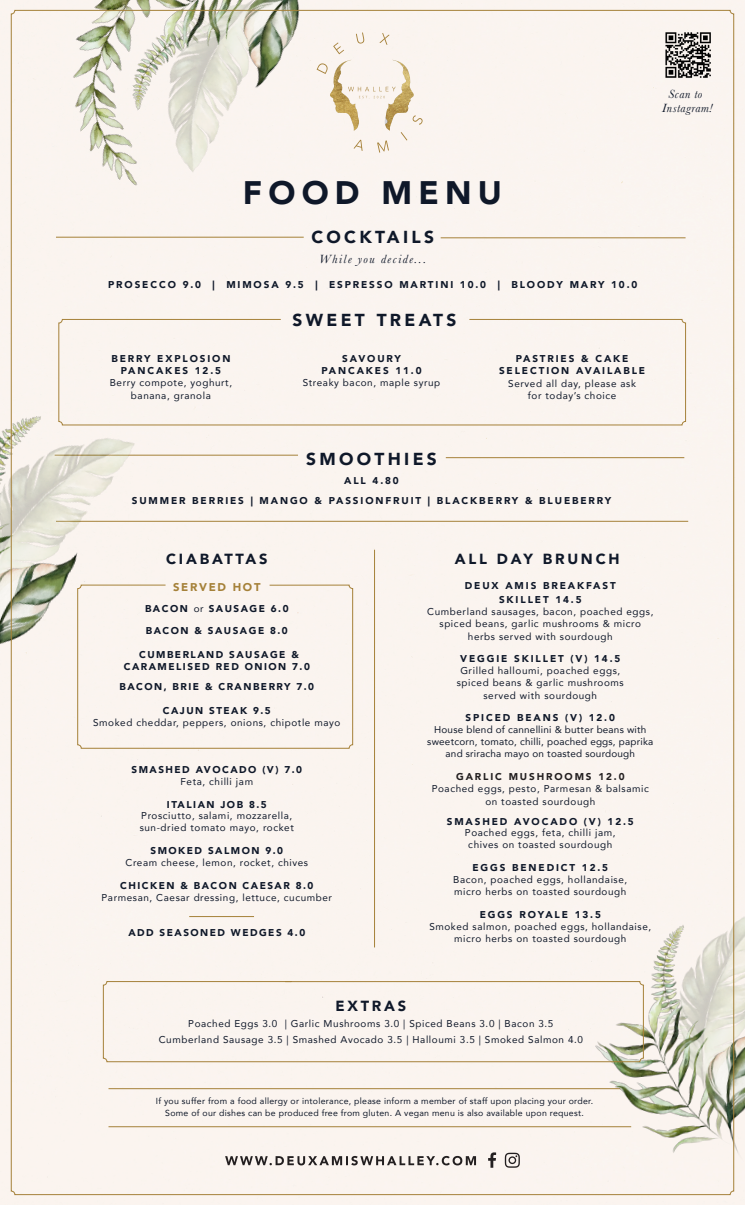
<style>
.page{position:relative;width:745px;height:1205px;background:#fff}
.page>*{position:absolute;margin:0;border:0;box-sizing:border-box;transform-origin:0 0}
.t1{font:900 32.5px "Avenir";letter-spacing:.19em;color:#0f1829}
.t2{font:900 17.38px "Avenir";letter-spacing:.19em;color:#0f1829}
.t3{font:900 14.62px "Avenir";letter-spacing:.19em;color:#0f1829}
.t4{font:italic 12.38px "Baskerville";letter-spacing:.12em;color:#0f1829}
.t5{font:italic 12.38px/13.8px "Baskerville";letter-spacing:.04em;color:#0f1829;text-align:center}
.t6{font:900 11.25px "Avenir";letter-spacing:.15em;color:#a58139}
.t7{font:9.88px/11.9px "Avenir";letter-spacing:.06em;color:#0f1829;text-align:center}
.t8{font:900 9.88px/20px "Avenir";letter-spacing:.19em;color:#0f1829;text-align:center}
.t9{font:900 9.88px/11.9px "Avenir";letter-spacing:.15em;color:#0f1829;text-align:center}
.t10{font:9.88px/11.9px "Avenir";letter-spacing:.02em;color:#0f1829;text-align:center}
.t11{font:8.75px/12.5px "Avenir";letter-spacing:.03em;color:#0f1829;text-align:center}
.s1{font-weight:900}
.s2{font-weight:400}
.s3{font-weight:900;color:#231f20}
</style>
<div class="page">
<div style="left:0;top:0;width:744px;height:1205px;background:#faf4ef"></div>
<svg style="left:398px;top:60px;width:24px;height:93px"></svg>
<hr style="left:374px;top:550px;width:1px;height:397px;background:#a58139">
<div style="left:58px;top:319px;width:627px;height:106px;border:1px solid #a58139;border-radius:4px"></div>
<hr style="left:56px;top:237px;width:247px;height:1px;background:#a58139">
<hr style="left:440px;top:237px;width:245px;height:1px;background:#a58139">
<hr style="left:445px;top:457px;width:239px;height:1px;background:#a58139">
<hr style="left:56px;top:521px;width:631px;height:1px;background:#a58139">
<hr style="left:55px;top:455px;width:243px;height:1px;background:#a58139">
<hr style="left:108px;top:1088px;width:522px;height:1px;background:#a58139">
<hr style="left:189px;top:916px;width:65px;height:1px;background:#a58139">
<hr style="left:108px;top:1126px;width:522px;height:1px;background:#a58139">
<img style="left:330px;top:0;width:68px;height:204px">
<img style="left:0;top:390px;width:184px;height:347px">
<img style="left:555px;top:910px;width:189px;height:272px">
<img style="left:0;top:0;width:330px;height:219px">
<svg style="left:504px;top:1152px;width:15px;height:15px"></svg>
<svg style="left:488px;top:1152px;width:8px;height:15px"></svg>
<svg style="left:225px;top:1156px;width:250px;height:9px"></svg>
<img style="left:662px;top:30px;width:51px;height:52px">
<div style="left:103px;top:981px;width:540px;height:81px;border:1px solid #a58139;border-radius:4px"></div>
<div style="left:77px;top:585px;width:276px;height:163px;border:1px solid #a58139;border-radius:4px"></div>
<p class="t5" style="left:661px;top:87px;width:52px">Scan to<br>Instagram!</p>
<p class="t1" style="left:243px;top:165px;width:260px">FOOD MENU</p>
<p class="t2" style="left:311px;top:222px;width:124px">COCKTAILS</p>
<p class="t4" style="left:319px;top:251px;width:109px">While you decide...</p>
<p class="t8" style="left:108px;top:274px;width:530px">PROSECCO 9.0 | MIMOSA 9.5 | ESPRESSO MARTINI 10.0 | BLOODY MARY 10.0</p>
<p class="t2" style="left:292px;top:305px;width:165px">SWEET TREATS</p>
<p class="t7" style="left:110px;top:352px;width:124px;line-height:12.2px"><span class="s1">BERRY EXPLOSION<br>PANCAKES 12.5<br></span>Berry compote, yoghurt, banana, granola</p>
<p class="t7" style="left:302px;top:352px;width:139px"><span class="s1">SAVOURY<br>PANCAKES 11.0<br></span>Streaky bacon, maple syrup</p>
<p class="t7" style="left:498px;top:352px;width:147px;line-height:12.5px"><span class="s1">PASTRIES &amp; CAKE<br>SELECTION AVAILABLE<br></span>Served all day, please ask<br>for today’s choice</p>
<p class="t2" style="left:306px;top:444px;width:132px">SMOOTHIES</p>
<p class="t8" style="left:132px;top:471px;width:480px">ALL 4.80<br>SUMMER BERRIES | MANGO &amp; PASSIONFRUIT | BLACKBERRY &amp; BLUEBERRY</p>
<p class="t3" style="left:166px;top:547px;width:103px">CIABATTAS</p>
<p class="t6" style="left:173px;top:577px;width:89px">SERVED HOT</p>
<p class="t9" style="left:145px;top:602px;width:145px">BACON <span class="s2">or</span> SAUSAGE 6.0</p>
<p class="t9" style="left:146px;top:625px;width:143px">BACON &amp; SAUSAGE 8.0</p>
<p class="t9" style="left:124px;top:648px;width:187px">CUMBERLAND SAUSAGE &amp;<br>CARAMELISED RED ONION 7.0</p>
<p class="t9" style="left:119px;top:680px;width:196px">BACON, BRIE &amp; CRANBERRY 7.0</p>
<p class="t9" style="left:163px;top:704px;width:109px">CAJUN STEAK 9.5</p>
<p class="t7" style="left:93px;top:716px;width:249px">Smoked cheddar, peppers, onions, chipotle mayo</p>
<p class="t9" style="left:131px;top:763px;width:172px">SMASHED AVOCADO (V) 7.0<br><span class="s2">Feta, chilli jam</span></p>
<p class="t7" style="left:140px;top:798px;width:156px"><span class="s1">ITALIAN JOB 8.5<br></span>Prosciutto, salami, mozzarella, sun-dried tomato mayo, rocket</p>
<p class="t7" style="left:125px;top:845px;width:184px"><span class="s1">SMOKED SALMON 9.0<br></span>Cream cheese, lemon, rocket, chives</p>
<p class="t7" style="left:101px;top:880px;width:232px"><span class="s1">CHICKEN &amp; BACON CAESAR 8.0<br></span>Parmesan, Caesar dressing, lettuce, cucumber</p>
<p class="t9" style="left:128px;top:926px;width:178px">ADD SEASONED WEDGES 4.0</p>
<p class="t3" style="left:454px;top:547px;width:166px">ALL DAY BRUNCH</p>
<p class="t8" style="left:464px;top:578px;width:152px;line-height:13.6px">DEUX AMIS BREAKFAST<br>SKILLET 14.5</p>
<p class="t7" style="left:427px;top:604px;width:228px;line-height:12.5px">Cumberland sausages, bacon, poached eggs, spiced beans, garlic mushrooms &amp; micro herbs served with sourdough</p>
<p class="t7" style="left:456px;top:652px;width:168px;line-height:12.2px"><span class="s1">VEGGIE SKILLET (V) 14.5<br></span>Grilled halloumi, poached eggs, spiced beans &amp; garlic mushrooms served with sourdough</p>
<p class="t8" style="left:465px;top:708px;width:151px">SPICED BEANS (V) 12.0</p>
<p class="t10" style="left:427px;top:723px;width:227px">House blend of cannellini &amp; butter beans with sweetcorn, tomato, chilli, poached eggs, paprika and sriracha mayo on toasted sourdough</p>
<p class="t7" style="left:431px;top:769px;width:219px;line-height:12.5px"><span class="s3">GARLIC MUSHROOMS 12.0<br></span>Poached eggs, pesto, Parmesan &amp; balsamic on toasted sourdough</p>
<p class="t8" style="left:446px;top:811px;width:188px">SMASHED AVOCADO (V) 12.5</p>
<p class="t7" style="left:464px;top:827px;width:152px">Poached eggs, feta, chilli jam, chives on toasted sourdough</p>
<p class="t8" style="left:472px;top:858px;width:137px">EGGS BENEDICT 12.5</p>
<p class="t7" style="left:453px;top:873px;width:175px;text-align:left">Bacon, poached eggs, hollandaise, micro herbs on toasted sourdough</p>
<p class="t8" style="left:479px;top:904px;width:123px">EGGS ROYALE 13.5</p>
<p class="t7" style="left:429px;top:920px;width:223px">Smoked salmon, poached eggs, hollandaise, micro herbs on toasted sourdough</p>
<p class="t3" style="left:335px;top:993px;width:72px">EXTRAS</p>
<p class="t7" style="left:159px;top:1015px;width:425px;line-height:16.1px">Poached Eggs 3.0 | Garlic Mushrooms 3.0 | Spiced Beans 3.0 | Bacon 3.5<br>Cumberland Sausage 3.5 | Smashed Avocado 3.5 | Halloumi 3.5 | Smoked Salmon 4.0</p>
<p class="t11" style="left:156px;top:1094px;width:438px">If you suffer from a food allergy or intolerance, please inform a member of staff upon placing your order.<br>Some of our dishes can be produced free from gluten. A vegan menu is also available upon request.</p>
</div>
